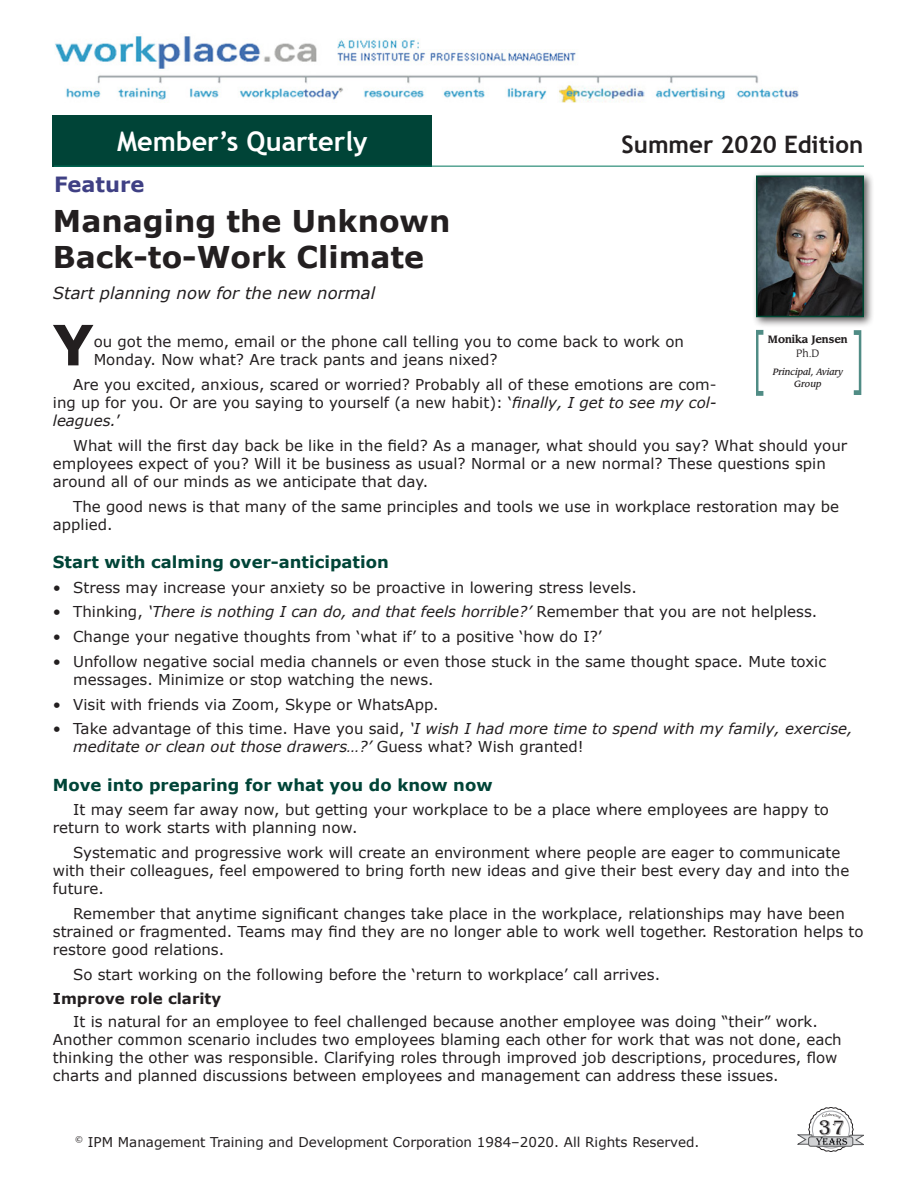
<style>
.page{position:relative;width:918px;height:1188px;background:#fff}
.page>*{position:absolute;margin:0;border:0;box-sizing:border-box;transform-origin:0 0}
.DropCap{font:700 55.65px "Verdana";color:#231f20}
.Head1{font:700 30px/36px "Verdana";color:#231f20}
.t1{font:700 27px "Trebuchet MS";color:#fff}
.t2{font:700 24px "Trebuchet MS";color:#231f20}
.t3{font:21.75px "Algerian";color:#231f20}
.t4{font:700 21px "Verdana";color:#3f4084}
.SUBHEAD{font:700 16.5px "Verdana";color:#004437}
.Head2{font:italic 16.5px "Verdana";color:#231f20}
.Body_Text{font:15px/18px "Verdana";color:#231f20}
.bullet{font:15px/18px "Verdana";color:#231f20}
.bullet-2{font:italic 15px/18px "Verdana";color:#231f20}
.DropCap-2{font:15px/18px "Verdana";color:#231f20}
.Body_Text_nodent{font:700 15px "Verdana";color:#231f20}
.t5{font:13.5px "Verdana";color:#231f20}
.caption_name{font:700 10.5px/13.5px "Leawood Std";color:#231f20;text-align:center;scale:.95 1}
.caption_name-2{font:italic 500 9px/12px "Leawood Std";color:#231f20;text-align:center;scale:.95 1}
.s1{font-style:italic}
.s2{font-style:normal}
.s3{font-weight:400}
</style>
<div class="page">
<img style="left:55px;top:36px;width:744px;height:67px">
<div style="left:53px;top:115px;width:379px;height:51px;background:#004437"></div>
<hr style="left:54px;top:166px;width:810px;height:1px;background:#00765d">
<svg style="left:798px;top:1107px;width:66px;height:45px"></svg>
<svg style="left:854px;top:330px;width:7px;height:65px"></svg>
<svg style="left:756px;top:330px;width:7px;height:66px"></svg>
<div style="left:751px;top:171px;width:124px;height:157px;background:#231f20;opacity:.75"></div>
<img style="left:759px;top:179px;width:102px;height:135px">
<div style="left:756px;top:176px;width:108px;height:141px;border:2px solid #004833"></div>
<h3 class="t1" style="left:117px;top:124px;width:252px">Member’s Quarterly</h3>
<h3 class="t2" style="left:622px;top:129px;width:243px">Summer 2020 Edition</h3>
<p class="t4" style="left:54px;top:169px;width:92px">Feature</p>
<p class="Head1" style="left:53px;top:203px;width:399px">Managing the Unknown<br>Back-to-Work Climate</p>
<p class="Head2" style="left:53px;top:282px;width:324px">Start planning now for the new normal</p>
<p class="DropCap" style="left:53px;top:306px;width:43px">Y</p>
<p class="DropCap-2" style="left:94px;top:333px;width:592px">ou got the memo, email or the phone call telling you to come back to work on<br>Monday. Now what? Are track pants and jeans nixed?</p>
<p class="Body_Text" style="left:53px;top:376px;width:665px;text-align:justify;text-indent:20px">Are you excited, anxious, scared or worried? Probably all of these emotions are com&shy;ing up for you. Or are you saying to yourself (a new habit): ‘<span class="s1">finally, I get to see my col&shy;leagues.</span>’</p>
<p class="Body_Text" style="left:53px;top:436px;width:796px;text-indent:20px">What will the first day back be like in the field? As a manager, what should you say? What should your employees expect of you? Will it be business as usual? Normal or a new normal? These questions spin around all of our minds as we anticipate that day.</p>
<p class="Body_Text" style="left:53px;top:497px;width:788px;text-indent:20px">The good news is that many of the same principles and tools we use in workplace restoration may be applied.</p>
<p class="SUBHEAD" style="left:53px;top:550px;width:337px">Start with calming over-anticipation</p>
<p class="bullet" style="left:53px;top:578px;width:585px">• Stress may increase your anxiety so be proactive in lowering stress levels.</p>
<p class="bullet-2" style="left:53px;top:603px;width:766px"><span class="s2">• Thinking,</span> ‘There is nothing I can do, and that feels horrible?’ <span class="s2">Remember that you are not helpless.</span></p>
<p class="bullet" style="left:53px;top:628px;width:550px">• Change your negative thoughts from ‘what if’ to a positive ‘how do I?’</p>
<p class="bullet" style="left:73px;top:652px;width:755px;text-indent:-20px">• Unfollow negative social media channels or even those stuck in the same thought space. Mute toxic messages. Minimize or stop watching the news.</p>
<p class="bullet" style="left:53px;top:695px;width:387px">• Visit with friends via Zoom, Skype or WhatsApp.</p>
<p class="bullet-2" style="left:73px;top:720px;width:781px;text-indent:-20px"><span class="s2">• Take advantage of this time. Have you said,</span> ‘I wish I had more time to spend with my family, exercise, meditate or clean out those drawers…?’ <span class="s2">Guess what? Wish granted!</span></p>
<p class="SUBHEAD" style="left:53px;top:773px;width:441px">Move into preparing for what you do know now</p>
<p class="Body_Text" style="left:53px;top:801px;width:778px;text-indent:20px">It may seem far away now, but getting your workplace to be a place where employees are happy to return to work starts with planning now.</p>
<p class="Body_Text" style="left:53px;top:844px;width:798px;text-indent:20px">Systematic and progressive work will create an environment where people are eager to communicate with their colleagues, feel empowered to bring forth new ideas and give their best every day and into the future.</p>
<p class="Body_Text" style="left:53px;top:904px;width:812px;text-indent:20px">Remember that anytime significant changes take place in the workplace, relationships may have been strained or fragmented. Teams may find they are no longer able to work well together. Restoration helps to restore good relations.</p>
<p class="Body_Text" style="left:73px;top:965px;width:589px">So start working on the following before the ‘return to workplace’ call arrives.</p>
<p class="Body_Text_nodent" style="left:53px;top:988px;width:170px">Improve role clarity</p>
<p class="Body_Text" style="left:53px;top:1012px;width:790px;text-indent:20px">It is natural for an employee to feel challenged because another employee was doing “their” work.<br>Another common scenario includes two employees blaming each other for work that was not done, each thinking the other was responsible. Clarifying roles through improved job descriptions, procedures, flow charts and planned discussions between employees and management can address these issues.</p>
<p class="caption_name" style="left:768px;top:333px;width:86px">Monika Jensen<br><span class="s3">Ph.D</span></p>
<p class="caption_name-2" style="left:773px;top:366px;width:76px">Principal, Aviary<br>Group</p>
<p class="t5" style="left:75px;top:1133px;width:626px"><sup>©</sup> IPM Management Training and Development Corporation 1984–2020. All Rights Reserved.</p>
<h3 class="t3" style="left:819px;top:1116px;width:28px">37</h3>
</div>
